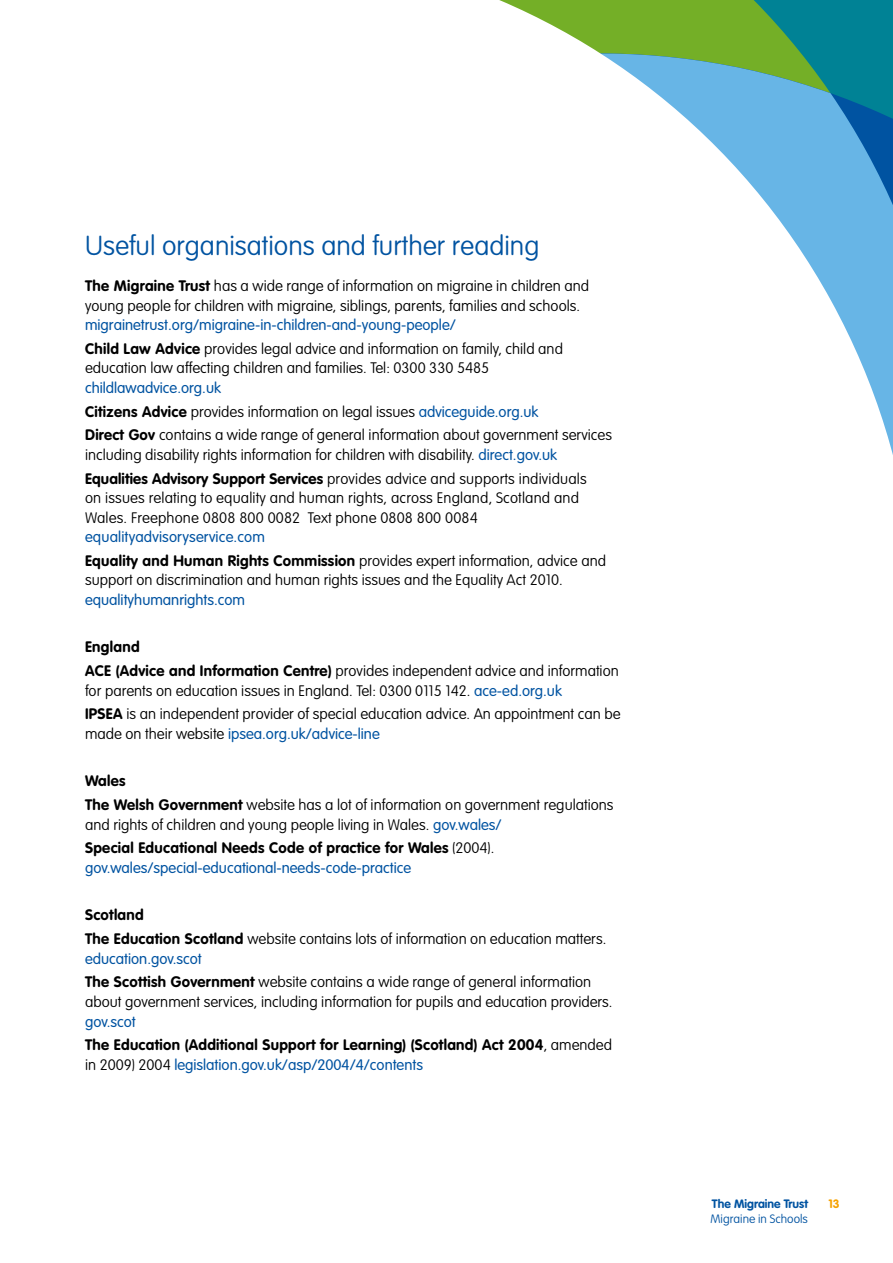
<style>
.page{position:relative;width:893px;height:1263px;background:#fff}
.page>*{position:absolute;margin:0;border:0;box-sizing:border-box;transform-origin:0 0}
.t1{font:100 27px "VAG Rounded Std";color:#0053a1}
.t2{font:100 15px/23.7px "VAG Rounded Std";color:#000}
.t3{font:300 15px/23.7px "VAG Rounded Std";color:#0053a1}
.t4{font:700 15px/23.7px "VAG Rounded Std";letter-spacing:.02em;color:#000}
.t5{font:100 12px "VAG Rounded Std";color:#0053a1}
.t6{font:700 12px "VAG Rounded Std";color:#0053a1}
.t7{font:700 12px "VAG Rounded Std";color:#f6a200}
.s1{font-weight:700}
.s2{font-weight:700;color:#000}
.s3{font-weight:100;color:#000}
.s4{font-weight:300;color:#0053a1}
.s5{font-weight:100}
</style>
<div class="page">
<svg style="left:499px;top:0;width:394px;height:455px"></svg>
<h1 class="t1" style="left:85px;top:230px;width:456px">Useful organisations and further reading</h1>
<p class="t2" style="left:85px;top:277px;width:505px;line-height:19.5px"><span class="s1">The Migraine Trust</span> has a wide range of information on migraine in children and young people for children with migraine, siblings, parents, families and schools.</p>
<p class="t3" style="left:85px;top:314px;width:479px">migrainetrust.org/migraine-in-children-and-young-people/<br><span class="s2">Child Law Advice</span> <span class="s3">provides legal advice and information on family, child and</span></p>
<p class="t2" style="left:85px;top:357px;width:406px">education law affecting children and families. Tel: 0300 330 5485</p>
<p class="t2" style="left:85px;top:376px;width:528px"><span class="s4">childlawadvice.org.uk<br></span><span class="s1">Citizens Advice</span> provides information on legal issues <span class="s4">adviceguide.org.uk<br></span><span class="s1">Direct Gov</span> contains a wide range of general information about government services</p>
<p class="t2" style="left:85px;top:443px;width:503px">including disability rights information for children with disability. <span class="s4">direct.gov.uk<br></span><span class="s1">Equalities Advisory Support Services</span> provides advice and supports individuals</p>
<p class="t2" style="left:85px;top:489px;width:496px;line-height:19.5px">on issues relating to equality and human rights, across England, Scotland and<br>Wales. Freephone 0808 800 0082 Text phone 0808 800 0084</p>
<p class="t2" style="left:85px;top:526px;width:522px"><span class="s4">equalityadvisoryservice.com<br></span><span class="s1">Equality and Human Rights Commission</span> provides expert information, advice and</p>
<p class="t2" style="left:85px;top:569px;width:479px">support on discrimination and human rights issues and the Equality Act 2010.</p>
<p class="t3" style="left:85px;top:588px;width:162px">equalityhumanrights.com</p>
<p class="t2" style="left:85px;top:636px;width:535px"><span class="s1">England<br>ACE (Advice and Information Centre)</span> provides independent advice and information</p>
<p class="t2" style="left:85px;top:679px;width:537px">for parents on education issues in England. Tel: 0300 0115 142. <span class="s4">ace-ed.org.uk<br></span><span class="s1">IPSEA</span> is an independent provider of special education advice. An appointment can be</p>
<p class="t3" style="left:85px;top:722px;width:296px"><span class="s3">made on their website</span> ipsea.org.uk/advice-line</p>
<p class="t2" style="left:85px;top:770px;width:530px"><span class="s1">Wales<br>The Welsh Government</span> website has a lot of information on government regulations</p>
<p class="t2" style="left:85px;top:813px;width:418px">and rights of children and young people living in Wales. <span class="s4">gov.wales/<br></span><span class="s1">Special Educational Needs Code of practice for Wales</span> (2004).</p>
<p class="t3" style="left:85px;top:856px;width:328px">gov.wales/special-educational-needs-code-practice</p>
<p class="t2" style="left:85px;top:904px;width:523px"><span class="s1">Scotland<br>The Education Scotland</span> website contains lots of information on education matters.</p>
<p class="t2" style="left:85px;top:947px;width:508px"><span class="s4">education.gov.scot<br></span><span class="s1">The Scottish Government</span> website contains a wide range of general information</p>
<p class="t2" style="left:85px;top:990px;width:529px">about government services, including information for pupils and education providers.</p>
<p class="t4" style="left:85px;top:1010px;width:528px"><span class="s4">gov.scot<br></span>The Education (Additional Support for Learning) (Scotland) Act 2004<span class="s5">, amended</span></p>
<p class="t3" style="left:85px;top:1053px;width:339px"><span class="s3">in 2009) 2004</span> legislation.gov.uk/asp/2004/4/contents</p>
<p class="t6" style="left:712px;top:1197px;width:97px">The Migraine Trust</p>
<p class="t5" style="left:711px;top:1212px;width:99px">Migraine in Schools</p>
<p class="t7" style="left:828px;top:1197px;width:13px">13</p>
</div>
